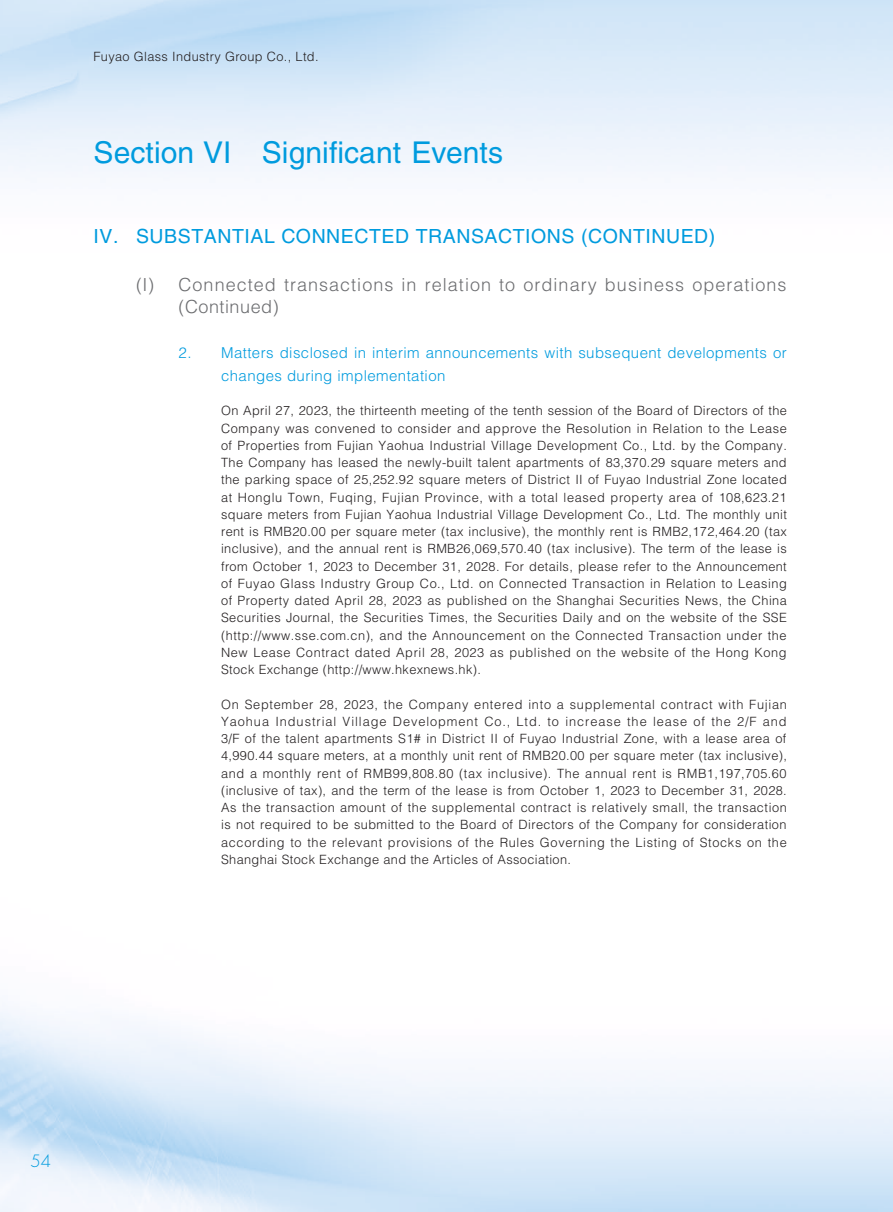
<style>
.page{position:relative;width:893px;height:1212px;background:#fff}
.page>*{position:absolute;margin:0;border:0;box-sizing:border-box;transform-origin:0 0}
.t1{font:30px "Helvetica LT Std";letter-spacing:.005em;color:#009bde}
.t2{font:19.5px "Helvetica LT Std";letter-spacing:.03em;color:#009bde}
.t3{font:300 18px/22.5px "Helvetica LT Std";letter-spacing:.055em;color:#6c6d70}
.t4{font:300 16.5px "Futura Std";color:#009bde}
.t5{font:300 15px/22.5px "Helvetica LT Std";letter-spacing:.03em;color:#009bde}
.t6{font:300 12.75px/17.2px "Helvetica LT Std";letter-spacing:.03em;color:#231f20;text-align:justify}
</style>
<div class="page">
<p class="t6" style="left:94px;top:48px;width:227px">Fuyao Glass Industry Group Co., Ltd.</p>
<h1 class="t1" style="left:94px;top:135px;width:411px">Section VI Significant Events</h1>
<h2 class="t2" style="left:94px;top:225px;width:623px">IV. SUBSTANTIAL CONNECTED TRANSACTIONS (CONTINUED)</h2>
<h3 class="t3" style="left:179px;top:273px;width:609px;text-indent:-43px">(I) Connected transactions in relation to ordinary business operations (Continued)</h3>
<p class="t5" style="left:221px;top:342px;width:567px;text-indent:-43px">2. Matters disclosed in interim announcements with subsequent developments or changes during implementation</p>
<p class="t6" style="left:221px;top:402px;width:567px">On April 27, 2023, the thirteenth meeting of the tenth session of the Board of Directors of the Company was convened to consider and approve the Resolution in Relation to the Lease of Properties from Fujian Yaohua Industrial Village Development Co., Ltd. by the Company.<br>The Company has leased the newly-built talent apartments of 83,370.29 square meters and the parking space of 25,252.92 square meters of District II of Fuyao Industrial Zone located at Honglu Town, Fuqing, Fujian Province, with a total leased property area of 108,623.21 square meters from Fujian Yaohua Industrial Village Development Co., Ltd. The monthly unit rent is RMB20.00 per square meter (tax inclusive), the monthly rent is RMB2,172,464.20 (tax inclusive), and the annual rent is RMB26,069,570.40 (tax inclusive). The term of the lease is from October 1, 2023 to December 31, 2028. For details, please refer to the Announcement of Fuyao Glass Industry Group Co., Ltd. on Connected Transaction in Relation to Leasing of Property dated April 28, 2023 as published on the Shanghai Securities News, the China Securities Journal, the Securities Times, the Securities Daily and on the website of the SSE (http://www.sse.com.cn), and the Announcement on the Connected Transaction under the New Lease Contract dated April 28, 2023 as published on the website of the Hong Kong Stock Exchange (http://www.hkexnews.hk).</p>
<p class="t6" style="left:221px;top:695px;width:567px">On September 28, 2023, the Company entered into a supplemental contract with Fujian Yaohua Industrial Village Development Co., Ltd. to increase the lease of the 2/F and 3/F of the talent apartments S1# in District II of Fuyao Industrial Zone, with a lease area of 4,990.44 square meters, at a monthly unit rent of RMB20.00 per square meter (tax inclusive), and a monthly rent of RMB99,808.80 (tax inclusive). The annual rent is RMB1,197,705.60 (inclusive of tax), and the term of the lease is from October 1, 2023 to December 31, 2028.<br>As the transaction amount of the supplemental contract is relatively small, the transaction is not required to be submitted to the Board of Directors of the Company for consideration according to the relevant provisions of the Rules Governing the Listing of Stocks on the Shanghai Stock Exchange and the Articles of Association.</p>
<p class="t4" style="left:31px;top:1151px;width:22px">54</p>
</div>
